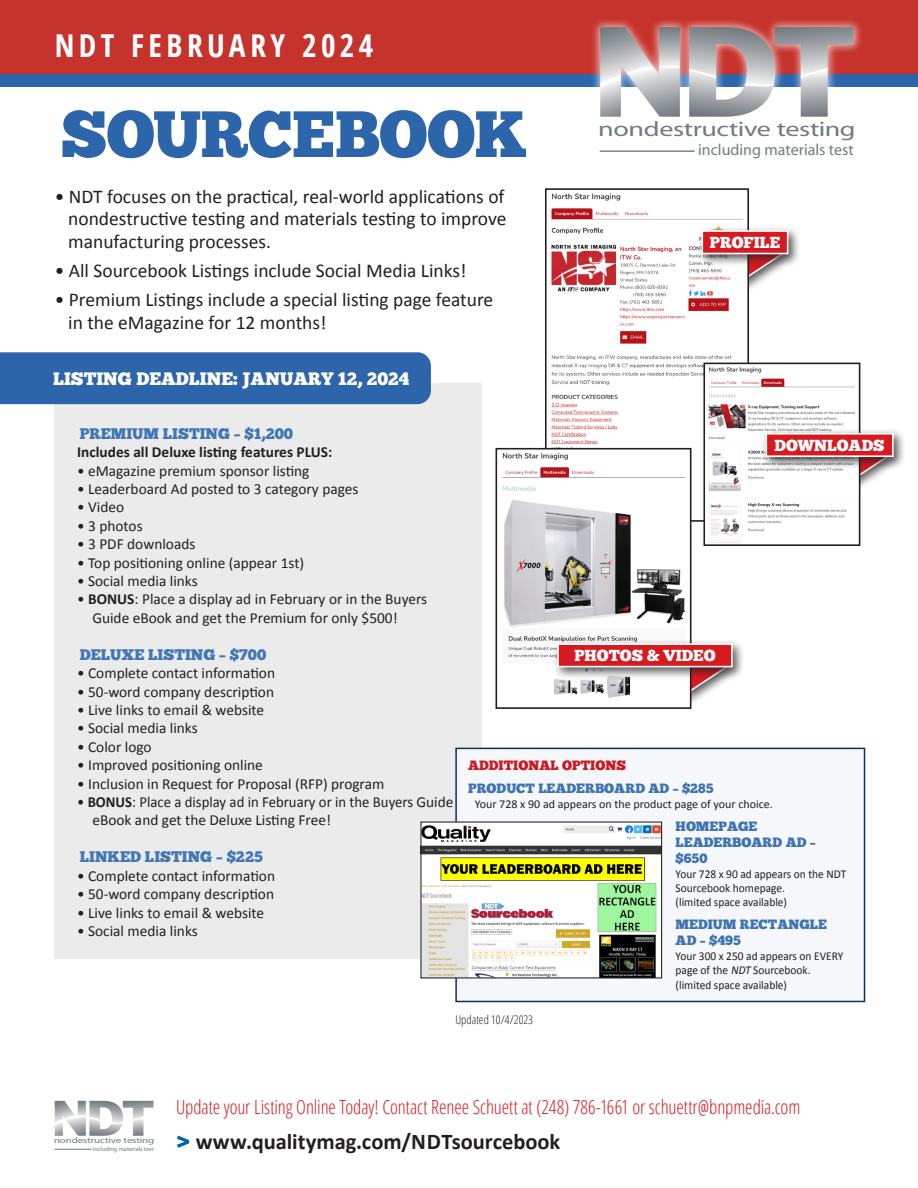
<style>
.page{position:relative;width:918px;height:1188px;background:#fff}
.page>*{position:absolute;margin:0;border:0;box-sizing:border-box;transform-origin:0 0}
.t1{font:65.4px "Chunk Five";letter-spacing:-.01em;color:#2d65aa}
.t2{font:700 condensed 31.5px "Open Sans";letter-spacing:.14em;color:#fff}
.t3{font:700 22.5px "Calibri";color:#231f20}
.t4{font:20.85px "Myriad";letter-spacing:-.015em;color:#737a7f;scale:1.35 1}
.t5{font:19.5px/22.5px "Calibri";color:#231f20;text-align:justify}
.t6{font:300 19.5px "Open Sans Condensed";letter-spacing:-.005em;color:#d71920}
.t7{font:18px "Chunk Five";color:#fff}
.t8{font:16.05px "Myriad";color:#737a7f}
.t9{font:15.9px "Chunk Five";color:#fff}
.t10{font:15.3px/18.5px "Calibri";color:#231f20}
.t11{font:15.3px/18.5px "Calibri";color:#231f20;scale:.96 1}
.t12{font:15.3px "Chunk Five";color:#4177b4}
.t13{font:700 15.3px "Calibri";color:#231f20}
.t14{font:13.5px/16.2px "Chunk Five";color:#4177b4}
.t15{font:13.5px "Chunk Five";color:#d71920}
.t16{font:12px/14.4px "Calibri";color:#231f20;scale:.95 1}
.t17{font:12px "Calibri";color:#231f20}
.t18{font:300 condensed 12px "Open Sans";color:#231f20}
.t19{font:8.1px "Myriad";letter-spacing:-.015em;color:#737a7f;scale:1.35 1}
.t20{font:6.3px "Myriad";color:#737a7f}
.s1{font-weight:700}
.s2{font-style:italic}
.s3{font-family:"Chunk Five";font-weight:400;font-size:25.5px;color:#0061a7}
</style>
<div class="page">
<div style="left:0;top:74px;width:918px;height:13px;background:#2d65aa"></div>
<div style="left:0;top:0;width:918px;height:74px;background:#c6322c"></div>
<div style="left:591px;top:17px;width:272px;height:151px;background:#fff;opacity:.75"></div>
<hr style="left:600px;top:150px;width:95px;height:2px;background:#737a7f">
<svg style="left:600px;top:27px;width:80px;height:90px"></svg>
<svg style="left:689px;top:27px;width:165px;height:90px"></svg>
<hr style="left:55px;top:1149px;width:37px;height:1px;background:#737a7f">
<svg style="left:55px;top:1101px;width:99px;height:35px"></svg>
<div style="left:54px;top:384px;width:428px;height:575px;background:#ebebeb"></div>
<div style="left:0;top:352px;width:431px;height:52px;background:#2d65aa"></div>
<div style="left:455px;top:748px;width:410px;height:254px;background:#f5f7fb;border:2px solid #0c3160"></div>
<svg style="left:749px;top:267px;width:34px;height:16px"></svg>
<svg style="left:860px;top:469px;width:29px;height:17px"></svg>
<svg style="left:692px;top:680px;width:35px;height:17px"></svg>
<img style="left:548px;top:193px;width:198px;height:255px">
<div style="left:545px;top:188px;width:204px;height:334px;border:2px solid #231f20"></div>
<div style="left:696px;top:225px;width:105px;height:42px;background:#231f20;opacity:.75"></div>
<div style="left:702px;top:231px;width:86px;height:23px;background:#d71920"></div>
<div style="left:701px;top:230px;width:87px;height:24px;border:2px solid #fff"></div>
<img style="left:706px;top:366px;width:149px;height:177px">
<div style="left:703px;top:363px;width:157px;height:183px;border:2px solid #231f20"></div>
<div style="left:761px;top:428px;width:145px;height:41px;background:#231f20;opacity:.75"></div>
<div style="left:766px;top:434px;width:127px;height:22px;background:#d71920"></div>
<div style="left:766px;top:433px;width:128px;height:24px;border:2px solid #fff"></div>
<img style="left:502px;top:451px;width:187px;height:247px">
<div style="left:496px;top:448px;width:196px;height:261px;border:2px solid #231f20"></div>
<div style="left:552px;top:638px;width:193px;height:42px;background:#231f20;opacity:.75"></div>
<div style="left:558px;top:644px;width:174px;height:23px;background:#d71920"></div>
<div style="left:557px;top:643px;width:176px;height:24px;border:2px solid #fff"></div>
<img style="left:422px;top:824px;width:238px;height:152px">
<div style="left:420px;top:822px;width:242px;height:156px;border:1px solid #231f20"></div>
<h2 class="t2" style="left:55px;top:24px;width:320px">NDT FEBRUARY 2024</h2>
<h1 class="t1" style="left:61px;top:104px;width:468px">SOURCEBOOK</h1>
<p class="t5" style="left:68px;top:185px;width:440px;text-indent:-13px">• NDT focuses on the practical, real-world applications of nondestructive testing and materials testing to improve manufacturing processes.</p>
<p class="t5" style="left:55px;top:259px;width:413px">• All Sourcebook Listings include Social Media Links!</p>
<p class="t5" style="left:68px;top:288px;width:427px;text-indent:-13px">• Premium Listings include a special listing page feature in the eMagazine for 12 months!</p>
<p class="t7" style="left:53px;top:370px;width:358px">LISTING DEADLINE: JANUARY 12, 2024</p>
<h3 class="t4" style="left:598px;top:119px;width:192px">nondestructive testing</h3>
<p class="t8" style="left:698px;top:141px;width:157px">including materials test</p>
<p class="t9" style="left:710px;top:235px;width:72px">PROFILE</p>
<p class="t12" style="left:80px;top:426px;width:215px">PREMIUM LISTING – $1,200</p>
<p class="t13" style="left:77px;top:441px;width:257px">Includes all Deluxe listing features PLUS:</p>
<p class="t10" style="left:77px;top:461px;width:234px">• eMagazine premium sponsor listing</p>
<p class="t10" style="left:77px;top:479px;width:283px">• Leaderboard Ad posted to 3 category pages</p>
<p class="t10" style="left:77px;top:498px;width:49px">• Video</p>
<p class="t10" style="left:77px;top:516px;width:67px">• 3 photos</p>
<p class="t10" style="left:77px;top:534px;width:120px">• 3 PDF downloads</p>
<p class="t10" style="left:77px;top:553px;width:229px">• Top positioning online (appear 1st)</p>
<p class="t10" style="left:77px;top:571px;width:122px">• Social media links</p>
<p class="t10" style="left:92px;top:590px;width:336px;text-indent:-15px">• <span class="s1">BONUS</span>: Place a display ad in February or in the Buyers<br>Guide eBook and get the Premium for only $500!</p>
<p class="t12" style="left:80px;top:647px;width:188px">DELUXE LISTING – $700</p>
<p class="t10" style="left:77px;top:663px;width:200px">• Complete contact information</p>
<p class="t10" style="left:77px;top:682px;width:199px">• 50-word company description</p>
<p class="t10" style="left:77px;top:700px;width:189px">• Live links to email &amp; website</p>
<p class="t10" style="left:77px;top:719px;width:122px">• Social media links</p>
<p class="t10" style="left:77px;top:737px;width:76px">• Color logo</p>
<p class="t10" style="left:77px;top:756px;width:187px">• Improved positioning online</p>
<p class="t10" style="left:77px;top:774px;width:309px">• Inclusion in Request for Proposal (RFP) program</p>
<p class="t11" style="left:92px;top:792px;width:378px;text-indent:-15px">• <span class="s1">BONUS</span>: Place a display ad in February or in the Buyers Guide eBook and get the Deluxe Listing Free!</p>
<p class="t12" style="left:80px;top:850px;width:185px">LINKED LISTING – $225</p>
<p class="t10" style="left:77px;top:866px;width:200px">• Complete contact information</p>
<p class="t10" style="left:77px;top:884px;width:199px">• 50-word company description</p>
<p class="t10" style="left:77px;top:903px;width:189px">• Live links to email &amp; website</p>
<p class="t10" style="left:77px;top:921px;width:122px">• Social media links</p>
<p class="t9" style="left:775px;top:438px;width:112px">DOWNLOADS</p>
<p class="t9" style="left:574px;top:648px;width:143px">PHOTOS &amp; VIDEO</p>
<p class="t15" style="left:468px;top:759px;width:159px">ADDITIONAL OPTIONS</p>
<p class="t14" style="left:468px;top:781px;width:247px">PRODUCT LEADERBOARD AD – $285</p>
<p class="t17" style="left:475px;top:795px;width:300px">Your 728 x 90 ad appears on the product page of your choice.</p>
<p class="t14" style="left:676px;top:819px;width:142px">HOMEPAGE<br>LEADERBOARD AD – $650</p>
<p class="t16" style="left:676px;top:866px;width:181px">Your 728 x 90 ad appears on the NDT<br>Sourcebook homepage.<br>(limited space available)</p>
<p class="t14" style="left:676px;top:917px;width:153px">MEDIUM RECTANGLE<br>AD – $495</p>
<p class="t16" style="left:676px;top:948px;width:178px">Your 300 x 250 ad appears on EVERY page of the <span class="s2">NDT</span> Sourcebook. (limited space available)</p>
<p class="t18" style="left:455px;top:1011px;width:79px">Updated 10/4/2023</p>
<p class="t19" style="left:54px;top:1137px;width:76px">nondestructive testing</p>
<p class="t20" style="left:93px;top:1145px;width:62px">including materials test</p>
<p class="t6" style="left:176px;top:1094px;width:626px">Update your Listing Online Today! Contact Renee Schuett at (248) 786-1661 or schuettr@bnpmedia.com</p>
<h3 class="t3" style="left:176px;top:1125px;width:386px"><span class="s3">&gt;</span> www.qualitymag.com/NDTsourcebook</h3>
</div>
